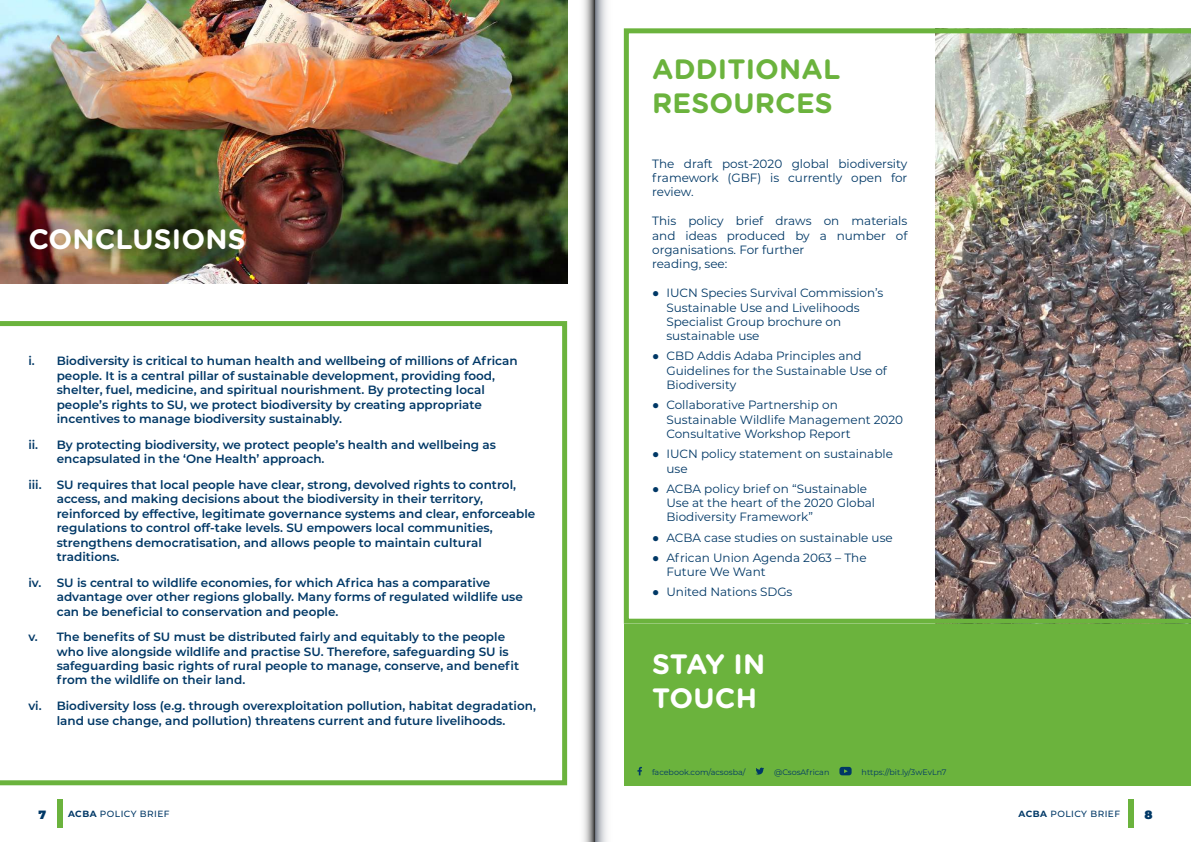
<style>
.page{position:relative;width:1191px;height:842px;background:#fff}
.page>*{position:absolute;margin:0;border:0;box-sizing:border-box;transform-origin:0 0}
.t1{font:700 28px/33.6px "Gotham Rounded";letter-spacing:.005em;color:#fff;text-align:right}
.t2{font:700 28px/33.6px "Gotham Rounded";letter-spacing:.005em;color:#6bb33d}
.t3{font:600 12px/14.4px "Montserrat";color:#003866}
.t4{font:12px/14.4px "Montserrat";color:#003866}
.t5{font:900 12px "Montserrat";color:#003866}
.t6{font:500 9px "Montserrat";letter-spacing:.05em;color:#003866}
.t7{font:8px "Montserrat";color:#003866}
.s1{font-family:"Arial"}
.s2{font-weight:700}
</style>
<div class="page">
<div style="left:57px;top:799px;width:5px;height:29px;background:#6bb33d"></div>
<div style="left:1128px;top:799px;width:6px;height:29px;background:#6bb33d"></div>
<div style="left:624px;top:624px;width:567px;height:161px;background:#6bb33d"></div>
<img style="left:0;top:0;width:567px;height:283px">
<svg style="left:0;top:321px;width:567px;height:464px"></svg>
<img style="left:624px;top:28px;width:567px;height:596px">
<svg style="left:637px;top:767px;width:5px;height:8px"></svg>
<svg style="left:756px;top:768px;width:8px;height:7px"></svg>
<svg style="left:839px;top:767px;width:12px;height:8px"></svg>
<svg style="left:567px;top:0;width:28px;height:842px"></svg>
<svg style="left:595px;top:0;width:29px;height:842px"></svg>
<h1 class="t1" style="left:28px;top:221px;width:197px">CONCLUSIONS</h1>
<p class="t3" style="left:57px;top:353px;width:462px;text-indent:-28px">i. Biodiversity is critical to human health and wellbeing of millions of African people. It is a central pillar of sustainable development, providing food, shelter, fuel, medicine, and spiritual nourishment. By protecting local people’s rights to SU, we protect biodiversity by creating appropriate incentives to manage biodiversity sustainably.</p>
<p class="t3" style="left:57px;top:437px;width:441px;text-indent:-28px">ii. By protecting biodiversity, we protect people’s health and wellbeing as encapsulated in the ‘One Health’ approach.</p>
<p class="t3" style="left:28px;top:477px;width:15px">iii.</p>
<p class="t3" style="left:57px;top:477px;width:480px">SU requires that local people have clear, strong, devolved rights to control, access, and making decisions about the biodiversity in their territory, reinforced by effective, legitimate governance systems and clear, enforceable regulations to control off-take levels. SU empowers local communities, strengthens democratisation, and allows people to maintain cultural traditions.</p>
<p class="t3" style="left:57px;top:575px;width:468px;text-indent:-28px">iv. SU is central to wildlife economies, for which Africa has a comparative advantage over other regions globally. Many forms of regulated wildlife use can be beneficial to conservation and people.</p>
<p class="t3" style="left:57px;top:629px;width:464px;text-indent:-28px">v. The benefits of SU must be distributed fairly and equitably to the people who live alongside wildlife and practise SU. Therefore, safeguarding SU is safeguarding basic rights of rural people to manage, conserve, and benefit from the wildlife on their land.</p>
<p class="t3" style="left:28px;top:698px;width:509px;text-align:center">vi. Biodiversity loss (e.g. through overexploitation pollution, habitat degradation, land use change, and pollution) threatens current and future livelihoods.</p>
<h1 class="t2" style="left:652px;top:51px;width:187px">ADDITIONAL<br>RESOURCE</h1>
<h1 class="t2" style="left:815px;top:85px;width:19px">S</h1>
<p class="t4" style="left:652px;top:156px;width:257px;text-align:justify">The draft post-2020 global biodiversity framework (GBF) is currently open for review.</p>
<p class="t4" style="left:652px;top:213px;width:257px">This policy brief draws on materials and ideas produced by a number of organisations. For further<br>reading, see:</p>
<p class="t4" style="left:666px;top:285px;width:218px;text-indent:-14px"><span class="s1">●</span> IUCN Species Survival Commission’s<br>Sustainable Use and Livelihoods<br>Specialist Group brochure on sustainable use</p>
<p class="t4" style="left:666px;top:349px;width:222px;text-indent:-14px"><span class="s1">●</span> CBD Addis Adaba Principles and<br>Guidelines for the Sustainable Use of<br>Biodiversity</p>
<p class="t4" style="left:666px;top:397px;width:238px;text-indent:-14px"><span class="s1">●</span> Collaborative Partnership on<br>Sustainable Wildlife Management 2020<br>Consultative Workshop Report</p>
<p class="t4" style="left:666px;top:446px;width:228px;text-indent:-14px"><span class="s1">●</span> IUCN policy statement on sustainable use</p>
<p class="t4" style="left:666px;top:481px;width:210px;text-indent:-14px"><span class="s1">●</span> ACBA policy brief on “Sustainable<br>Use at the heart of the 2020 Global<br>Biodiversity Framework”</p>
<p class="t4" style="left:652px;top:530px;width:242px"><span class="s1">●</span> ACBA case studies on sustainable use</p>
<p class="t4" style="left:666px;top:550px;width:202px;text-indent:-14px"><span class="s1">●</span> African Union Agenda 2063 – The<br>Future We Want</p>
<p class="t4" style="left:652px;top:584px;width:142px"><span class="s1">●</span> United Nations SDGs</p>
<h1 class="t1" style="left:652px;top:647px;width:19px">STA</h1>
<h1 class="t1" style="left:652px;top:647px;width:110px">Y IN<br>TOUCH</h1>
<p class="t7" style="left:652px;top:766px;width:95px">facebook.com/acsosba/</p>
<p class="t7" style="left:774px;top:766px;width:57px">@CsosAfrican</p>
<p class="t7" style="left:861px;top:766px;width:87px">https://bit.ly/3wEvLn7</p>
<p class="t5" style="left:39px;top:806px;width:9px">7</p>
<p class="t6" style="left:68px;top:807px;width:103px"><span class="s2">ACBA</span> POLICY BRIEF</p>
<p class="t6" style="left:1018px;top:807px;width:103px"><span class="s2">ACBA</span> POLICY BRIEF</p>
<p class="t5" style="left:1144px;top:806px;width:10px">8</p>
</div>
